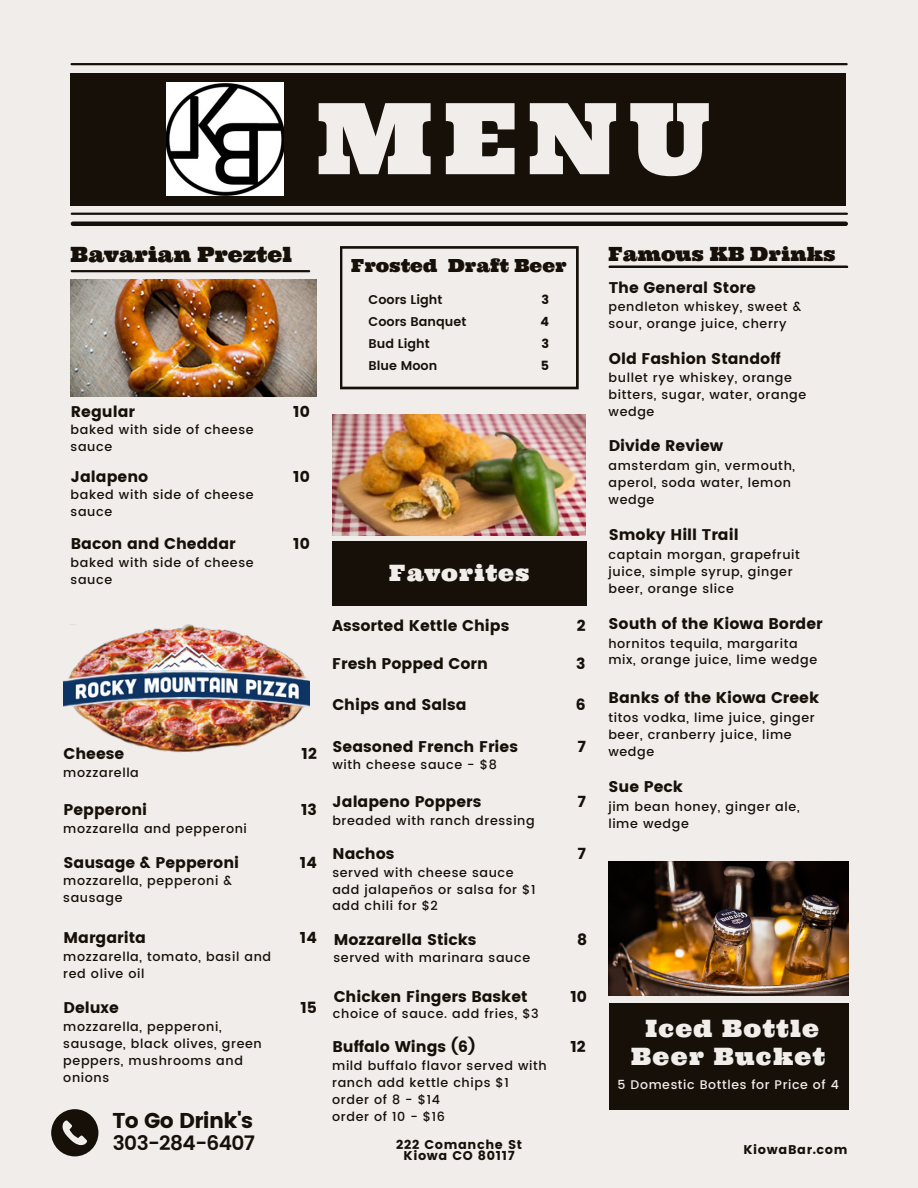
<style>
.page{position:relative;width:918px;height:1188px;background:#f1edea}
.page>*{position:absolute;margin:0;border:0;box-sizing:border-box;transform-origin:0 0}
.t1{font:98.7px "Ultra";color:#f1edea}
.t2{font:24px/27.5px "Ultra";letter-spacing:.05em;color:#f1edea;text-align:center}
.t3{font:22.5px "Ultra";letter-spacing:.04em;color:#f1edea}
.t4{font:21.45px "Poppins";letter-spacing:-.03em;color:#171009}
.t5{font:21px "Ultra";color:#171009}
.t6{font:600 20.1px "Poppins";letter-spacing:-.03em;color:#171009}
.t7{font:19.5px "Ultra";color:#171009}
.t8{font:18px "Ultra";color:#171009}
.t9{font:15.45px "Poppins";color:#171009}
.t10{font:500 12.75px/17px "Poppins";letter-spacing:.05em;color:#171009}
.t11{font:12.75px/22.2px "Poppins";letter-spacing:.05em;color:#171009;text-align:justify}
.t12{font:600 12.75px/22.2px "Poppins";color:#171009}
.t13{font:500 12.45px "Poppins";letter-spacing:.05em;color:#f1edea}
</style>
<div class="page">
<img style="left:332px;top:414px;width:253px;height:122px">
<img style="left:64px;top:625px;width:246px;height:128px">
<img style="left:609px;top:862px;width:239px;height:134px">
<div style="left:70px;top:73px;width:776px;height:133px;background:#171009"></div>
<hr style="left:72px;top:213px;width:775px;height:2px;background:#171009">
<hr style="left:72px;top:63px;width:775px;height:2px;background:#171009">
<hr style="left:73px;top:222px;width:773px;height:4px;background:#171009">
<hr style="left:72px;top:270px;width:237px;height:2px;background:#171009">
<hr style="left:610px;top:266px;width:237px;height:2px;background:#171009">
<div style="left:333px;top:542px;width:253px;height:63px;background:#171009"></div>
<div style="left:609px;top:1003px;width:239px;height:107px;background:#171009"></div>
<svg style="left:340px;top:246px;width:239px;height:143px"></svg>
<svg style="left:51px;top:1109px;width:47px;height:47px"></svg>
<img style="left:70px;top:279px;width:247px;height:117px">
<img style="left:166px;top:83px;width:117px;height:112px">
<h1 class="t1" style="left:317px;top:75px;width:396px">MENU</h1>
<h3 class="t5" style="left:71px;top:241px;width:223px">Bavarian Preztel</h3>
<h3 class="t7" style="left:609px;top:242px;width:229px">Famous KB Drinks</h3>
<h3 class="t8" style="left:351px;top:254px;width:217px">Frosted Draft Beer</h3>
<p class="t9" style="left:71px;top:402px;width:66px">Regular</p>
<p class="t10" style="left:71px;top:421px;width:185px">baked with side of cheese sauce</p>
<p class="t9" style="left:71px;top:467px;width:79px">Jalapeno</p>
<p class="t10" style="left:71px;top:486px;width:185px">baked with side of cheese sauce</p>
<p class="t9" style="left:71px;top:535px;width:166px">Bacon and Cheddar</p>
<p class="t10" style="left:71px;top:554px;width:185px">baked with side of cheese sauce</p>
<p class="t9" style="left:64px;top:745px;width:62px">Cheese</p>
<p class="t10" style="left:63px;top:764px;width:77px">mozzarella</p>
<p class="t9" style="left:64px;top:801px;width:85px">Pepperoni</p>
<p class="t9" style="left:64px;top:853px;width:177px">Sausage &amp; Pepperoni</p>
<p class="t10" style="left:63px;top:820px;width:185px">mozzarella and pepperoni</p>
<p class="t10" style="left:63px;top:872px;width:170px">mozzarella, pepperoni &amp; sausage</p>
<p class="t9" style="left:64px;top:929px;width:84px">Margarita</p>
<p class="t10" style="left:63px;top:948px;width:209px">mozzarella, tomato, basil and red olive oil</p>
<p class="t9" style="left:293px;top:402px;width:18px">10</p>
<p class="t9" style="left:293px;top:467px;width:18px">10</p>
<p class="t12" style="left:369px;top:288px;width:99px">Coors Light<br>Coors Banquet<br>Bud Light<br>Blue Moon</p>
<p class="t11" style="left:541px;top:288px;width:10px">3<br>4<br>3<br>5</p>
<p class="t9" style="left:293px;top:535px;width:18px">10</p>
<p class="t9" style="left:302px;top:745px;width:17px">12</p>
<p class="t9" style="left:301px;top:801px;width:17px">13</p>
<p class="t9" style="left:300px;top:853px;width:19px">14</p>
<p class="t9" style="left:300px;top:929px;width:19px">14</p>
<h3 class="t3" style="left:389px;top:558px;width:142px">Favorites</h3>
<p class="t9" style="left:332px;top:617px;width:179px">Assorted Kettle Chips</p>
<p class="t9" style="left:577px;top:617px;width:10px">2</p>
<p class="t9" style="left:332px;top:655px;width:157px">Fresh Popped Corn</p>
<p class="t9" style="left:576px;top:655px;width:11px">3</p>
<p class="t9" style="left:332px;top:696px;width:136px">Chips and Salsa</p>
<p class="t9" style="left:576px;top:696px;width:11px">6</p>
<p class="t9" style="left:333px;top:737px;width:187px">Seasoned French Fries</p>
<p class="t10" style="left:332px;top:756px;width:166px">with cheese sauce - $8</p>
<p class="t9" style="left:333px;top:793px;width:150px">Jalapeno Poppers</p>
<p class="t9" style="left:333px;top:844px;width:63px">Nachos</p>
<p class="t10" style="left:332px;top:812px;width:204px">breaded with ranch dressing</p>
<p class="t10" style="left:332px;top:864px;width:205px">served with cheese sauce add jalapeños or salsa for $1 add chili for $2</p>
<p class="t9" style="left:334px;top:930px;width:144px">Mozzarella Sticks</p>
<p class="t10" style="left:333px;top:949px;width:198px">served with marinara sauce</p>
<p class="t9" style="left:577px;top:737px;width:10px">7</p>
<p class="t9" style="left:577px;top:793px;width:10px">7</p>
<p class="t9" style="left:577px;top:844px;width:10px">7</p>
<p class="t9" style="left:577px;top:930px;width:12px">8</p>
<p class="t9" style="left:609px;top:278px;width:149px">The General Store</p>
<p class="t10" style="left:609px;top:299px;width:194px">pendleton whiskey, sweet &amp; sour, orange juice, cherry</p>
<p class="t9" style="left:609px;top:349px;width:174px">Old Fashion Standoff</p>
<p class="t10" style="left:609px;top:369px;width:199px">bullet rye whiskey, orange bitters, sugar, water, orange wedge</p>
<p class="t9" style="left:609px;top:437px;width:116px">Divide Review</p>
<p class="t10" style="left:609px;top:457px;width:188px">amsterdam gin, vermouth, aperol, soda water, lemon wedge</p>
<p class="t9" style="left:609px;top:526px;width:131px">Smoky Hill Trail</p>
<p class="t10" style="left:609px;top:546px;width:193px">captain morgan, grapefruit juice, simple syrup, ginger beer, orange slice</p>
<p class="t9" style="left:609px;top:615px;width:216px">South of the Kiowa Border</p>
<p class="t10" style="left:608px;top:635px;width:210px">hornitos tequila, margarita mix, orange juice, lime wedge</p>
<p class="t9" style="left:609px;top:689px;width:212px">Banks of the Kiowa Creek</p>
<p class="t10" style="left:608px;top:709px;width:208px">titos vodka, lime juice, ginger beer, cranberry juice, lime wedge</p>
<p class="t9" style="left:609px;top:778px;width:76px">Sue Peck</p>
<p class="t10" style="left:608px;top:798px;width:193px">jim bean honey, ginger ale, lime wedge</p>
<p class="t9" style="left:334px;top:987px;width:195px">Chicken Fingers Basket</p>
<p class="t10" style="left:333px;top:1005px;width:207px">choice of sauce. add fries, $3</p>
<p class="t9" style="left:570px;top:987px;width:18px">10</p>
<p class="t9" style="left:64px;top:999px;width:57px">Deluxe</p>
<p class="t10" style="left:63px;top:1018px;width:200px">mozzarella, pepperoni, sausage, black olives, green peppers, mushrooms and onions</p>
<p class="t9" style="left:300px;top:999px;width:18px">15</p>
<h2 class="t2" style="left:631px;top:1015px;width:195px">Iced Bottle<br>Beer Bucket</h2>
<p class="t9" style="left:332px;top:1038px;width:145px">Buffalo Wings (6)</p>
<p class="t10" style="left:332px;top:1057px;width:216px">mild buffalo flavor served with ranch add kettle chips $1 order of 8 - $14<br>order of 10 - $16</p>
<p class="t9" style="left:570px;top:1038px;width:17px">12</p>
<p class="t13" style="left:618px;top:1077px;width:223px">5 Domestic Bottles for Price of 4</p>
<h3 class="t4" style="left:113px;top:1108px;width:142px">To Go Drink's</h3>
<h3 class="t6" style="left:113px;top:1131px;width:144px">303-284-6407</h3>
<p class="t11" style="left:396px;top:1139px;width:127px;line-height:10.6px;text-align:center">222 Comanche St<br>Kiowa CO 80117</p>
<p class="t11" style="left:743px;top:1138px;width:106px">KiowaBar.com</p>
</div>
